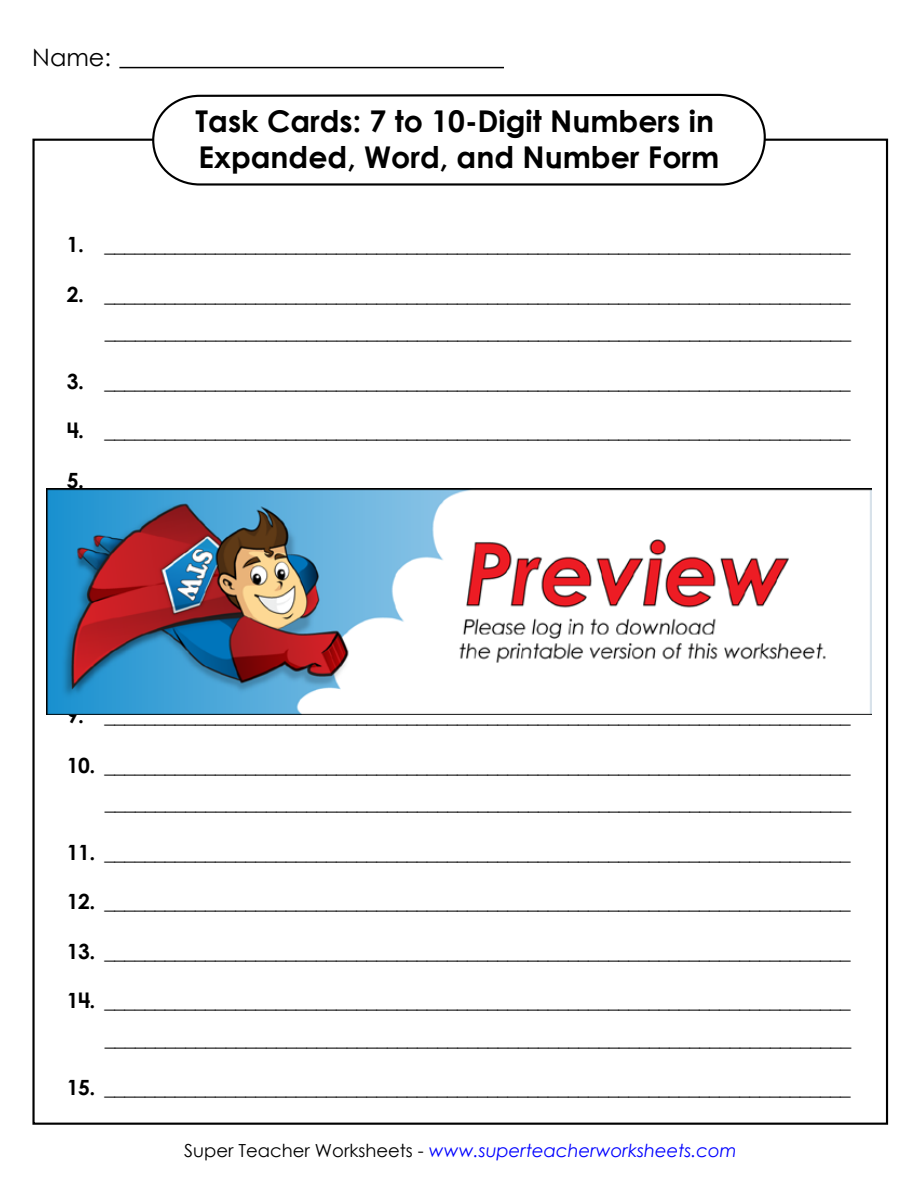
<style>
.page{position:relative;width:918px;height:1188px;background:#fff}
.page>*{position:absolute;margin:0;border:0;box-sizing:border-box;transform-origin:0 0}
.t1{font:700 30px/36px "Century STW4";color:#000}
.t2{font:24px "Century Gothic 2";color:#000}
.t3{font:700 21px/37.5px "Century STW4";letter-spacing:-.02em;color:#000;text-align:right}
.t4{font:italic 18px "Century Gothic 2";color:#00f}
.s1{font-style:normal;color:#000}
</style>
<div class="page">
<hr style="left:119px;top:67px;width:385px;height:1px;background:#000">
<svg style="left:151px;top:93px;width:616px;height:93px"></svg>
<img style="left:46px;top:489px;width:826px;height:225px">
<p class="t2" style="left:32px;top:41px;width:80px">Name:</p>
<h1 class="t1" style="left:196px;top:102px;width:525px">Task Cards: 7 to 10-Digit Numbers in<br>Expanded, Word, and Number Form</h1>
<p class="t3" style="left:67px;top:225px;width:785px">1. __________________________________________________________________________</p>
<p class="t3" style="left:67px;top:274px;width:786px">2. __________________________________________________________________________ __________________________________________________________________________</p>
<p class="t3" style="left:67px;top:361px;width:785px">3. __________________________________________________________________________</p>
<p class="t3" style="left:67px;top:411px;width:785px">4. __________________________________________________________________________</p>
<p class="t3" style="left:67px;top:696px;width:785px">9. __________________________________________________________________________</p>
<p class="t3" style="left:67px;top:745px;width:786px">10. __________________________________________________________________________ __________________________________________________________________________</p>
<p class="t3" style="left:67px;top:832px;width:785px">11. __________________________________________________________________________</p>
<p class="t3" style="left:67px;top:882px;width:785px">12. __________________________________________________________________________</p>
<p class="t3" style="left:67px;top:931px;width:785px">13. __________________________________________________________________________</p>
<p class="t3" style="left:67px;top:981px;width:786px">14. __________________________________________________________________________ __________________________________________________________________________</p>
<p class="t3" style="left:67px;top:1068px;width:785px">15. __________________________________________________________________________</p>
<p class="t4" style="left:184px;top:1138px;width:554px"><span class="s1">Super Teacher Worksheets -</span> www.superteacherworksheets.com</p>
</div>
